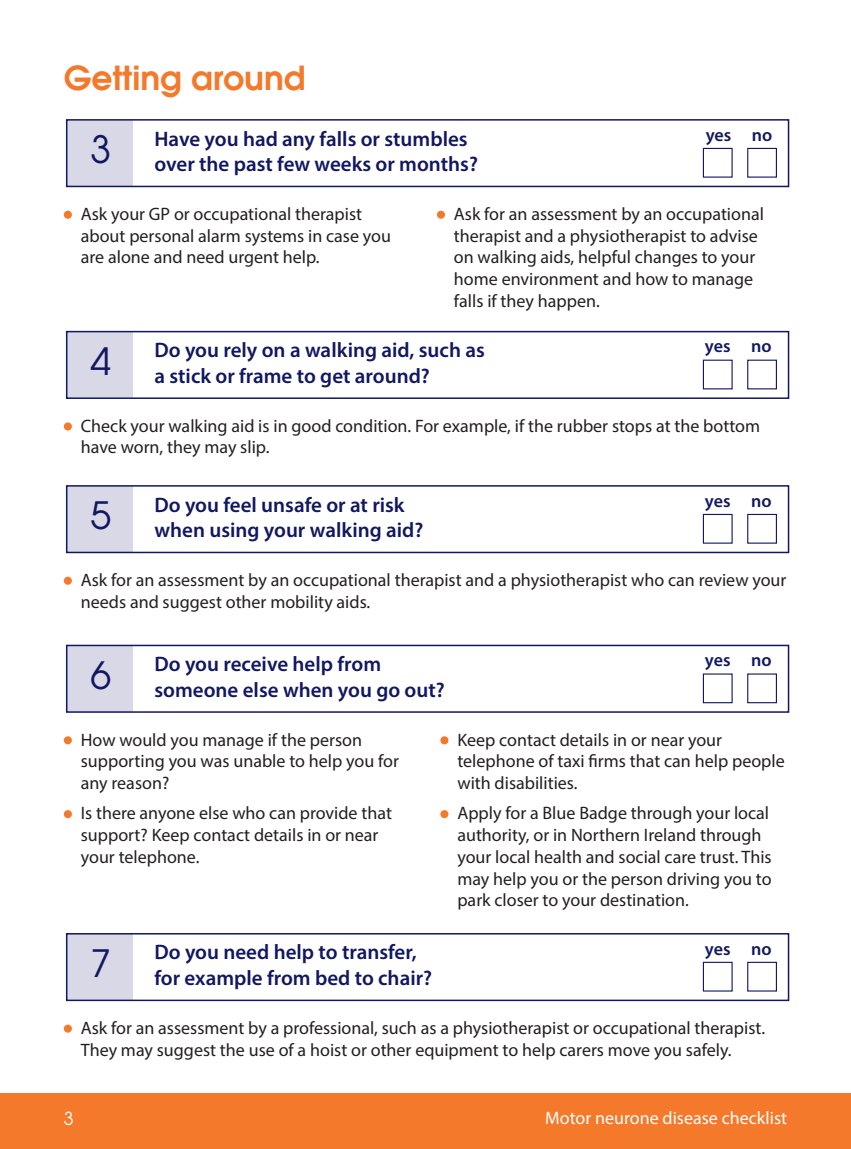
<style>
.page{position:relative;width:851px;height:1149px;background:#fff}
.page>*{position:absolute;margin:0;border:0;box-sizing:border-box;transform-origin:0 0}
.t1{font:37.5px "Avant Garde";color:#121761}
.t2{font:600 33px "Avant Garde";color:#f4792a}
.t3{font:600 21px/25.5px "Myriad Pro";color:#121761}
.t4{font:18px/21.8px "Myriad Pro";color:#231f20}
.t5{font:18px "Myriad Pro";color:#fff}
.t6{font:600 18px "Myriad Pro";color:#121761}
.t7{font:18px "Avant Garde";color:#fff}
</style>
<div class="page">
<div style="left:0;top:1093px;width:850px;height:55px;background:#f4792a"></div>
<div style="left:67px;top:120px;width:66px;height:66px;background:#d8d8e7"></div>
<div style="left:66px;top:119px;width:723px;height:68px;border:2px solid #121761"></div>
<div style="left:64px;top:211px;width:8px;height:8px;background:#f4792a;border-radius:50%"></div>
<div style="left:437px;top:211px;width:8px;height:8px;background:#f4792a;border-radius:50%"></div>
<div style="left:702px;top:148px;width:30px;height:30px;background:#fff;border:1px solid #121761"></div>
<div style="left:747px;top:148px;width:29px;height:30px;background:#fff;border:1px solid #121761"></div>
<div style="left:67px;top:331px;width:66px;height:67px;background:#d8d8e7"></div>
<div style="left:66px;top:331px;width:723px;height:68px;border:2px solid #121761"></div>
<div style="left:64px;top:422px;width:8px;height:8px;background:#f4792a;border-radius:50%"></div>
<div style="left:702px;top:359px;width:30px;height:30px;background:#fff;border:1px solid #121761"></div>
<div style="left:747px;top:359px;width:29px;height:30px;background:#fff;border:1px solid #121761"></div>
<div style="left:67px;top:485px;width:66px;height:67px;background:#d8d8e7"></div>
<div style="left:66px;top:485px;width:723px;height:68px;border:2px solid #121761"></div>
<div style="left:64px;top:576px;width:8px;height:8px;background:#f4792a;border-radius:50%"></div>
<div style="left:702px;top:513px;width:30px;height:30px;background:#fff;border:1px solid #121761"></div>
<div style="left:747px;top:513px;width:29px;height:30px;background:#fff;border:1px solid #121761"></div>
<div style="left:67px;top:645px;width:66px;height:66px;background:#d8d8e7"></div>
<div style="left:66px;top:644px;width:723px;height:68px;border:2px solid #121761"></div>
<div style="left:64px;top:736px;width:8px;height:8px;background:#f4792a;border-radius:50%"></div>
<svg style="left:64px;top:809px;width:8px;height:9px"></svg>
<div style="left:440px;top:736px;width:8px;height:8px;background:#f4792a;border-radius:50%"></div>
<svg style="left:440px;top:809px;width:8px;height:9px"></svg>
<div style="left:702px;top:673px;width:30px;height:30px;background:#fff;border:1px solid #121761"></div>
<div style="left:747px;top:673px;width:29px;height:30px;background:#fff;border:1px solid #121761"></div>
<div style="left:67px;top:933px;width:66px;height:67px;background:#d8d8e7"></div>
<div style="left:66px;top:932px;width:723px;height:68px;border:2px solid #121761"></div>
<div style="left:64px;top:1024px;width:8px;height:8px;background:#f4792a;border-radius:50%"></div>
<div style="left:702px;top:961px;width:30px;height:30px;background:#fff;border:1px solid #121761"></div>
<div style="left:747px;top:961px;width:29px;height:30px;background:#fff;border:1px solid #121761"></div>
<h2 class="t2" style="left:64px;top:56px;width:243px">Getting around</h2>
<p class="t3" style="left:154px;top:125px;width:325px">Have you had any falls or stumbles over the past few weeks or months?</p>
<p class="t4" style="left:81px;top:203px;width:312px">Ask your GP or occupational therapist about personal alarm systems in case you are alone and need urgent help.</p>
<p class="t4" style="left:454px;top:203px;width:311px">Ask for an assessment by an occupational therapist and a physiotherapist to advise on walking aids, helpful changes to your home environment and how to manage falls if they happen.</p>
<h1 class="t1" style="left:90px;top:126px;width:22px">3</h1>
<p class="t6" style="left:705px;top:123px;width:68px">yes no</p>
<p class="t3" style="left:154px;top:337px;width:332px">Do you rely on a walking aid, such as a stick or frame to get around?</p>
<p class="t4" style="left:81px;top:414px;width:680px">Check your walking aid is in good condition. For example, if the rubber stops at the bottom have worn, they may slip.</p>
<h1 class="t1" style="left:90px;top:337px;width:22px">4</h1>
<p class="t6" style="left:704px;top:335px;width:68px">yes no</p>
<p class="t3" style="left:154px;top:491px;width:270px">Do you feel unsafe or at risk when using your walking aid?</p>
<p class="t4" style="left:81px;top:568px;width:707px">Ask for an assessment by an occupational therapist and a physiotherapist who can review your needs and suggest other mobility aids.</p>
<h1 class="t1" style="left:90px;top:491px;width:22px">5</h1>
<p class="t6" style="left:704px;top:489px;width:68px">yes no</p>
<p class="t3" style="left:154px;top:650px;width:292px">Do you receive help from someone else when you go out?</p>
<p class="t4" style="left:81px;top:728px;width:319px">How would you manage if the person supporting you was unable to help you for any reason?</p>
<p class="t4" style="left:81px;top:801px;width:312px">Is there anyone else who can provide that support? Keep contact details in or near your telephone.</p>
<h1 class="t1" style="left:90px;top:651px;width:22px">6</h1>
<p class="t6" style="left:704px;top:648px;width:68px">yes no</p>
<p class="t4" style="left:457px;top:728px;width:329px">Keep contact details in or near your telephone of taxi firms that can help people with disabilities.</p>
<p class="t4" style="left:457px;top:801px;width:316px">Apply for a Blue Badge through your local authority, or in Northern Ireland through your local health and social care trust. This may help you or the person driving you to park closer to your destination.</p>
<p class="t3" style="left:154px;top:938px;width:279px">Do you need help to transfer, for example from bed to chair?</p>
<p class="t4" style="left:81px;top:1016px;width:685px">Ask for an assessment by a professional, such as a physiotherapist or occupational therapist.<br>They may suggest the use of a hoist or other equipment to help carers move you safely.</p>
<h1 class="t1" style="left:90px;top:939px;width:22px">7</h1>
<p class="t6" style="left:704px;top:936px;width:68px">yes no</p>
<p class="t7" style="left:64px;top:1107px;width:11px">3</p>
<p class="t5" style="left:545px;top:1106px;width:243px">Motor neurone disease checklist</p>
</div>
